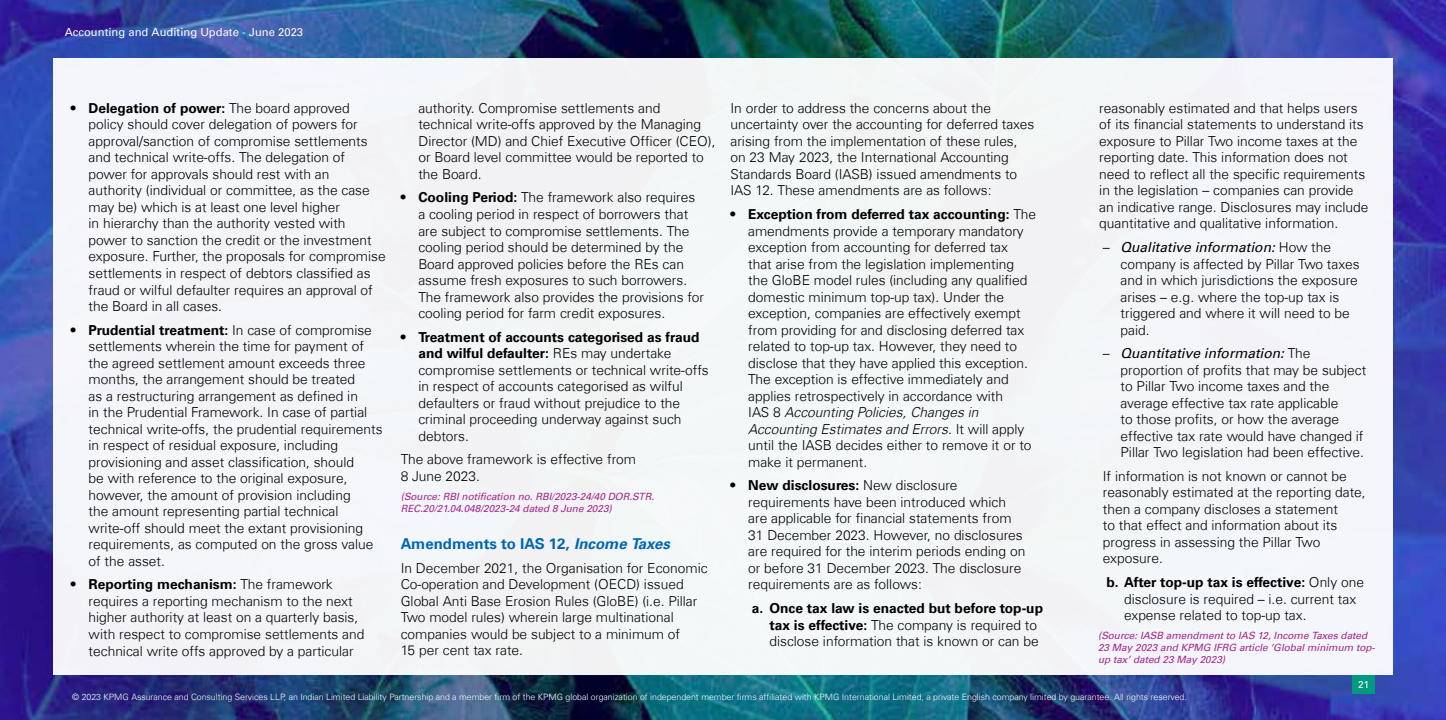
<style>
.page{position:relative;width:1446px;height:720px;background:#fff}
.page>*{position:absolute;margin:0;border:0;box-sizing:border-box;transform-origin:0 0}
.t1{font:700 15px "Universfor KPMG";color:#0066b3}
.t2{font:300 13.75px/16.5px "Universfor KPMG";color:#000}
.t3{font:11.25px "Universfor KPMG";color:#fff}
.t4{font:italic 10px/12px "Universfor KPMG";color:#a6228e}
.t5{font:10px "Universfor KPMG";color:#fff}
.t6{font:300 8.75px "Universfor KPMG";color:#fff}
.s1{font-weight:700}
.s2{font-style:italic}
.s3{font-family:"Univers 45"}
.s4{font-weight:400;font-style:italic}
</style>
<div class="page">
<img style="left:0;top:0;width:1446px;height:719px">
<div style="left:53px;top:58px;width:1340px;height:617px;background:#f3f6f8"></div>
<div style="left:1352px;top:675px;width:23px;height:18px;background:#009a81"></div>
<p class="t3" style="left:65px;top:26px;width:240px">Accounting and Auditing Update - June 2023</p>
<p class="t2" style="left:418px;top:100px;width:299px">authority. Compromise settlements and technical write-offs approved by the Managing Director (MD) and Chief Executive Officer (CEO), or Board level committee would be reported to the Board.</p>
<p class="t2" style="left:418px;top:189px;width:287px;text-indent:-18px"><span class="s1">• Cooling Period:</span> The framework also requires a cooling period in respect of borrowers that are subject to compromise settlements. The cooling period should be determined by the Board approved policies before the REs can assume fresh exposures to such borrowers.<br>The framework also provides the provisions for cooling period for farm credit exposures.</p>
<p class="t2" style="left:418px;top:328px;width:292px;text-indent:-18px"><span class="s1">• Treatment of accounts categorised as fraud and wilful defaulter:</span> REs may undertake compromise settlements or technical write-offs in respect of accounts categorised as wilful defaulters or fraud without prejudice to the criminal proceeding underway against such debtors.</p>
<p class="t2" style="left:401px;top:451px;width:237px">The above framework is effective from<br>8 June 2023.</p>
<p class="t4" style="left:401px;top:490px;width:255px">(Source: RBI notification no. RBI/2023-24/40 DOR.STR.<br>REC.20/21.04.048/2023-24 dated 8 June 2023)</p>
<p class="t1" style="left:401px;top:534px;width:271px">Amendments to IAS 12, <span class="s2">Income Taxes</span></p>
<p class="t2" style="left:401px;top:559px;width:308px">In December 2021, the Organisation for Economic Co-operation and Development (OECD) issued Global Anti Base Erosion Rules (GloBE) (i.e. Pillar Two model rules) wherein large multinational companies would be subject to a minimum of<br>15 per cent tax rate.</p>
<p class="t2" style="left:89px;top:100px;width:299px;text-indent:-18px"><span class="s1">• Delegation of power:</span> The board approved policy should cover delegation of powers for approval/sanction of compromise settlements and technical write-offs. The delegation of power for approvals should rest with an authority (individual or committee, as the case may be) which is at least one level higher<br>in hierarchy than the authority vested with power to sanction the credit or the investment exposure. Further, the proposals for compromise settlements in respect of debtors classified as fraud or wilful defaulter requires an approval of the Board in all cases.</p>
<p class="t2" style="left:89px;top:321px;width:295px;text-indent:-18px"><span class="s1">• Prudential treatment:</span> In case of compromise settlements wherein the time for payment of the agreed settlement amount exceeds three months, the arrangement should be treated<br>as a restructuring arrangement as defined in<br>in the Prudential Framework. In case of partial technical write-offs, the prudential requirements in respect of residual exposure, including provisioning and asset classification, should<br>be with reference to the original exposure, however, the amount of provision including<br>the amount representing partial technical write-off should meet the extant provisioning requirements, as computed on the gross value of the asset.</p>
<p class="t2" style="left:89px;top:576px;width:277px;text-indent:-18px"><span class="s1">• Reporting mechanism:</span> The framework requires a reporting mechanism to the next higher authority at least on a quarterly basis, with respect to compromise settlements and technical write offs approved by a particular</p>
<p class="t2" style="left:1099px;top:100px;width:271px">reasonably estimated and that helps users of its financial statements to understand its exposure to Pillar Two income taxes at the reporting date. This information does not need to reflect all the specific requirements in the legislation – companies can provide an indicative range. Disclosures may include quantitative and qualitative information.</p>
<p class="t2" style="left:1120px;top:239px;width:240px;text-indent:-18px"><span class="s3">–</span> <span class="s4">Qualitative information:</span> How the company is affected by Pillar Two taxes and in which jurisdictions the exposure arises – e.g. where the top-up tax is triggered and where it will need to be paid.</p>
<p class="t2" style="left:1120px;top:345px;width:247px;text-indent:-18px"><span class="s3">–</span> <span class="s4">Quantitative information:</span> The proportion of profits that may be subject to Pillar Two income taxes and the average effective tax rate applicable<br>to those profits, or how the average effective tax rate would have changed if Pillar Two legislation had been effective.</p>
<p class="t2" style="left:1103px;top:467px;width:264px">If information is not known or cannot be reasonably estimated at the reporting date, then a company discloses a statement<br>to that effect and information about its progress in assessing the Pillar Two exposure.</p>
<p class="t2" style="left:1124px;top:573px;width:241px;text-indent:-18px"><span class="s1">b. After top-up tax is effective:</span> Only one disclosure is required – i.e. current tax expense related to top-up tax.</p>
<p class="t4" style="left:1098px;top:629px;width:279px">(Source: IASB amendment to IAS 12, Income Taxes dated<br>23 May 2023 and KPMG IFRG article ‘Global minimum top&shy;up tax’ dated 23 May 2023)</p>
<p class="t6" style="left:72px;top:691px;width:1116px">© 2023 KPMG Assurance and Consulting Services LLP, an Indian Limited Liability Partnership and a member firm of the KPMG global organization of independent member firms affiliated with KPMG International Limited, a private English company limited by guarantee. All rights reserved.</p>
<p class="t2" style="left:730px;top:100px;width:305px">In order to address the concerns about the uncertainty over the accounting for deferred taxes arising from the implementation of these rules, on 23 May 2023, the International Accounting Standards Board (IASB) issued amendments to IAS 12. These amendments are as follows:</p>
<p class="t2" style="left:748px;top:206px;width:289px;text-indent:-18px"><span class="s1">• Exception from deferred tax accounting:</span> The amendments provide a temporary mandatory exception from accounting for deferred tax<br>that arise from the legislation implementing the GloBE model rules (including any qualified domestic minimum top-up tax). Under the exception, companies are effectively exempt from providing for and disclosing deferred tax related to top-up tax. However, they need to disclose that they have applied this exception.<br>The exception is effective immediately and applies retrospectively in accordance with<br>IAS 8 <span class="s2">Accounting Policies, Changes in Accounting Estimates and Errors</span>. It will apply until the IASB decides either to remove it or to make it permanent.</p>
<p class="t2" style="left:748px;top:477px;width:279px;text-indent:-18px"><span class="s1">• New disclosures:</span> New disclosure requirements have been introduced which are applicable for financial statements from 31 December 2023. However, no disclosures are required for the interim periods ending on or before 31 December 2023. The disclosure requirements are as follows:</p>
<p class="t2" style="left:769px;top:599px;width:275px;text-indent:-18px"><span class="s1">a. Once tax law is enacted but before top-up tax is effective:</span> The company is required to disclose information that is known or can be</p>
<p class="t5" style="left:1358px;top:678px;width:13px">21</p>
</div>
